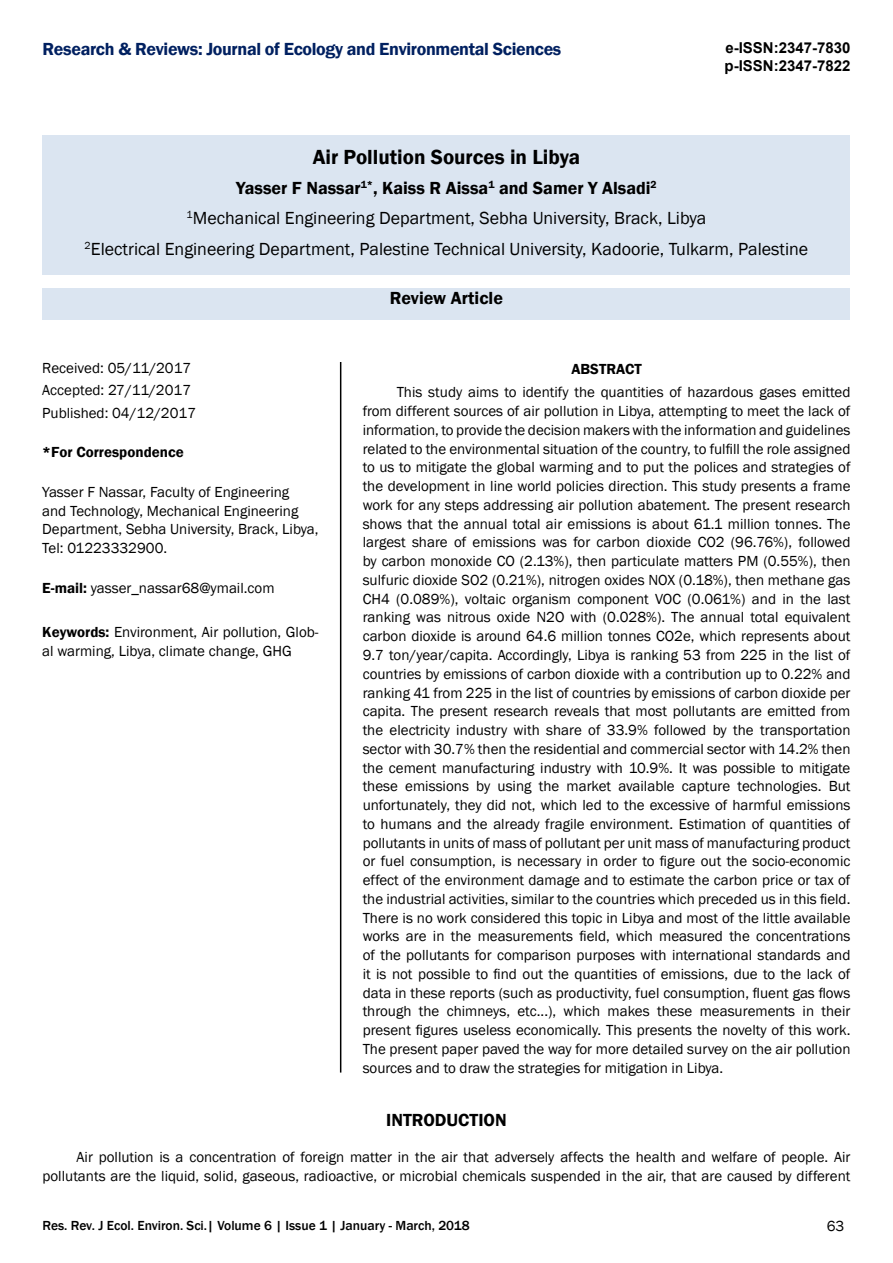
<style>
.page{position:relative;width:893px;height:1263px;background:#fff}
.page>*{position:absolute;margin:0;border:0;box-sizing:border-box;transform-origin:0 0}
.t1{font:600 21px "Franklin Gothic";color:#000}
.t2{font:18px/30.5px "Franklin Gothic";color:#000;text-align:center}
.t3{font:600 18px "Franklin Gothic";letter-spacing:-.02em;color:#002060}
.t4{font:600 18px "Franklin Gothic";color:#000}
.t5{font:15px/18.8px "Franklin Gothic";color:#000}
.t6{font:700 15px/18px "Arial";color:#000}
.t7{font:600 15px "Franklin Gothic";color:#000}
.t8{font:500 13.5px "Franklin Gothic";color:#000}
.s1{font-size:17.7px}
.s2{font-weight:600}
</style>
<div class="page">
<div style="left:43px;top:135px;width:807px;height:140px;background:#dbe5f1"></div>
<div style="left:43px;top:288px;width:807px;height:31px;background:#dbe5f1"></div>
<hr style="left:340px;top:362px;width:1px;height:710px;background:#000">
<p class="t3" style="left:43px;top:38px;width:520px">Research &amp; Reviews: Journal of Ecology and Environmental Science<span class="s1">s</span></p>
<p class="t6" style="left:724px;top:40px;width:127px">e-ISSN:2347-7830 p-ISSN:2347-7822</p>
<h1 class="t1" style="left:313px;top:144px;width:269px">Air Pollution Sources in Libya</h1>
<p class="t2" style="left:85px;top:173px;width:725px"><span class="s2">Yasser F Nassar</span><sup>1*</sup><span class="s2">, Kaiss R Aissa</span><sup>1</sup> <span class="s2">and Samer Y Alsadi</span><sup>2<br></sup><sup>1</sup>Mechanical Engineering Department, Sebha University, Brack, Libya<br><sup>2</sup>Electrical Engineering Department, Palestine Technical University, Kadoorie, Tulkarm, Palestine</p>
<p class="t4" style="left:390px;top:287px;width:115px">Review Article</p>
<p class="t5" style="left:42px;top:357px;width:155px;line-height:22.5px">Received: 05/11/2017<br>Accepted: 27/11/2017<br>Published: 04/12/2017</p>
<p class="t7" style="left:42px;top:442px;width:143px">*For Correspondence</p>
<p class="t5" style="left:42px;top:483px;width:278px">Yasser F Nassar, Faculty of Engineering<br>and Technology, Mechanical Engineering Department, Sebha University, Brack, Libya, Tel: 01223332900.</p>
<p class="t5" style="left:42px;top:579px;width:234px"><span class="s2">E-mail:</span> yasser_nassar68@ymail.com</p>
<p class="t5" style="left:42px;top:623px;width:278px"><span class="s2">Keywords:</span> Environment, Air pollution, Glob&shy;al warming, Libya, climate change, GHG</p>
<p class="t7" style="left:571px;top:360px;width:72px">ABSTRACT</p>
<p class="t5" style="left:363px;top:383px;width:489px;text-align:justify;text-indent:34px">This study aims to identify the quantities of hazardous gases emitted from different sources of air pollution in Libya, attempting to meet the lack of information, to provide the decision makers with the information and guidelines related to the environmental situation of the country, to fulfill the role assigned to us to mitigate the global warming and to put the polices and strategies of the development in line world policies direction. This study presents a frame work for any steps addressing air pollution abatement. The present research shows that the annual total air emissions is about 61.1 million tonnes. The largest share of emissions was for carbon dioxide CO2 (96.76%), followed by carbon monoxide CO (2.13%), then particulate matters PM (0.55%), then sulfuric dioxide SO2 (0.21%), nitrogen oxides NOX (0.18%), then methane gas CH4 (0.089%), voltaic organism component VOC (0.061%) and in the last ranking was nitrous oxide N2O with (0.028%). The annual total equivalent carbon dioxide is around 64.6 million tonnes CO2e, which represents about 9.7 ton/year/capita. Accordingly, Libya is ranking 53 from 225 in the list of countries by emissions of carbon dioxide with a contribution up to 0.22% and ranking 41 from 225 in the list of countries by emissions of carbon dioxide per capita. The present research reveals that most pollutants are emitted from the electricity industry with share of 33.9% followed by the transportation sector with 30.7% then the residential and commercial sector with 14.2% then the cement manufacturing industry with 10.9%. It was possible to mitigate these emissions by using the market available capture technologies. But unfortunately, they did not, which led to the excessive of harmful emissions to humans and the already fragile environment. Estimation of quantities of pollutants in units of mass of pollutant per unit mass of manufacturing product or fuel consumption, is necessary in order to figure out the socio-economic effect of the environment damage and to estimate the carbon price or tax of the industrial activities, similar to the countries which preceded us in this field.<br>There is no work considered this topic in Libya and most of the little available works are in the measurements field, which measured the concentrations of the pollutants for comparison purposes with international standards and it is not possible to find out the quantities of emissions, due to the lack of data in these reports (such as productivity, fuel consumption, fluent gas flows through the chimneys, etc...), which makes these measurements in their present figures useless economically. This presents the novelty of this work.<br>The present paper paved the way for more detailed survey on the air pollution sources and to draw the strategies for mitigation in Libya.</p>
<p class="t4" style="left:386px;top:1109px;width:122px">INTRODUCTION</p>
<p class="t5" style="left:43px;top:1148px;width:809px;text-align:right">Air pollution is a concentration of foreign matter in the air that adversely affects the health and welfare of people. Air pollutants are the liquid, solid, gaseous, radioactive, or microbial chemicals suspended in the air, that are caused by different</p>
<p class="t8" style="left:43px;top:1217px;width:429px">Res. Rev. J Ecol. Environ. Sci.| Volume 6 | Issue 1 | January - March, 2018</p>
<p class="t5" style="left:827px;top:1217px;width:19px">63</p>
</div>
